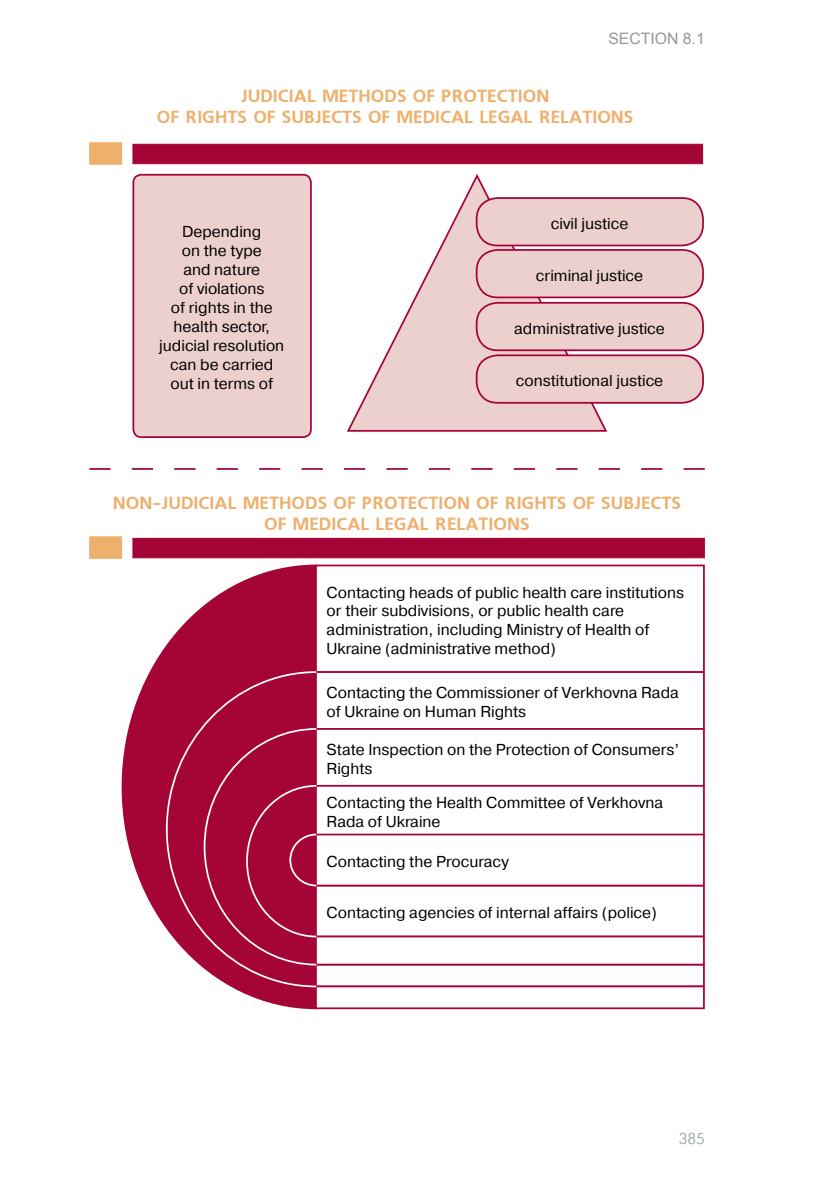
<style>
.page{position:relative;width:814px;height:1191px;background:#fff}
.page>*{position:absolute;margin:0;border:0;box-sizing:border-box;transform-origin:0 0}
.t1{font:17.5px/21px "AXP Free Set C Bold";color:#eeb06d;text-align:center}
.t2{font:15.75px/18.9px "Pragmatica C";color:#000}
.t3{font:15.75px "Arial";color:#90989e}
.t4{font:15.75px "Futuris Light C";color:#90989e}
</style>
<div class="page">
<div style="left:89px;top:142px;width:33px;height:23px;background:#eeb06d;border:1px solid #eeb06d"></div>
<div style="left:132px;top:144px;width:571px;height:20px;background:#a50437;border:1px solid #a50437"></div>
<div style="left:133px;top:175px;width:178px;height:262px;background:#ecd0cd;border-radius:8px"></div>
<div style="left:132px;top:174px;width:180px;height:264px;border:2px solid #a50437;border-radius:8px"></div>
<svg style="left:347px;top:174px;width:261px;height:258px"></svg>
<div style="left:476px;top:198px;width:227px;height:47px;background:#ecd0cd;border-radius:21px"></div>
<div style="left:476px;top:197px;width:228px;height:49px;border:2px solid #a50437;border-radius:21px"></div>
<div style="left:476px;top:250px;width:227px;height:47px;background:#ecd0cd;border-radius:21px"></div>
<div style="left:476px;top:249px;width:228px;height:49px;border:2px solid #a50437;border-radius:21px"></div>
<div style="left:476px;top:303px;width:227px;height:47px;background:#ecd0cd;border-radius:21px"></div>
<div style="left:476px;top:302px;width:228px;height:49px;border:2px solid #a50437;border-radius:21px"></div>
<div style="left:476px;top:355px;width:227px;height:48px;background:#ecd0cd;border-radius:21px"></div>
<div style="left:476px;top:354px;width:228px;height:50px;border:2px solid #a50437;border-radius:21px"></div>
<div style="left:89px;top:536px;width:33px;height:23px;background:#eeb06d;border:1px solid #eeb06d"></div>
<div style="left:132px;top:538px;width:572px;height:20px;background:#a50437;border:1px solid #a50437"></div>
<div style="left:315px;top:935px;width:389px;height:30px;background:#fff;border:2px solid #a50437"></div>
<div style="left:315px;top:985px;width:389px;height:24px;background:#fff;border:2px solid #a50437"></div>
<div style="left:315px;top:564px;width:389px;height:109px;border:2px solid #a50437"></div>
<div style="left:315px;top:671px;width:389px;height:59px;border:2px solid #a50437"></div>
<div style="left:315px;top:728px;width:389px;height:58px;border:2px solid #a50437"></div>
<div style="left:315px;top:785px;width:389px;height:51px;border:2px solid #a50437"></div>
<div style="left:315px;top:833px;width:389px;height:53px;border:2px solid #a50437"></div>
<svg style="left:121px;top:564px;width:197px;height:446px;fill:#a50437"></svg>
<svg style="left:165px;top:670px;width:153px;height:318px;background:#b0224f"></svg>
<svg style="left:203px;top:727px;width:115px;height:239px;background:#aa1242"></svg>
<svg style="left:89px;top:468px;width:615px;height:2px"></svg>
<p class="t3" style="left:608px;top:28px;width:98px">SECTION 8.1</p>
<p class="t1" style="left:157px;top:86px;width:478px">JUDICIAL METHODS OF PROTECTION<br>OF RIGHTS OF SUBJECTS OF MEDICAL LEGAL RELATIONS</p>
<p class="t2" style="left:159px;top:223px;width:126px;text-align:center">Depending<br>on the type<br>and nature<br>of violations<br>of rights in the health sector, judicial resolution can be carried out in terms of</p>
<p class="t2" style="left:551px;top:214px;width:79px">civil justice</p>
<p class="t2" style="left:536px;top:266px;width:109px">criminal justice</p>
<p class="t2" style="left:514px;top:319px;width:152px">administrative justice</p>
<p class="t2" style="left:516px;top:371px;width:149px">constitutional justice</p>
<p class="t1" style="left:113px;top:493px;width:569px">NON-JUDICIAL METHODS OF PROTECTION OF RIGHTS OF SUBJECTS<br>OF MEDICAL LEGAL RELATIONS</p>
<p class="t2" style="left:326px;top:583px;width:359px">Contacting heads of public health care institutions or their subdivisions, or public health care administration, including Ministry of Health of Ukraine (administrative method)</p>
<p class="t2" style="left:326px;top:683px;width:353px">Contacting the Commissioner of Verkhovna Rada of Ukraine on Human Rights</p>
<p class="t2" style="left:326px;top:740px;width:354px">State Inspection on the Protection of Consumers’<br>Rights</p>
<p class="t2" style="left:326px;top:793px;width:338px">Contacting the Health Committee of Verkhovna<br>Rada of Ukraine</p>
<p class="t2" style="left:326px;top:852px;width:184px">Contacting the Procuracy</p>
<p class="t2" style="left:326px;top:903px;width:332px">Contacting agencies of internal affairs (police)</p>
<p class="t4" style="left:679px;top:1131px;width:27px">385</p>
</div>
